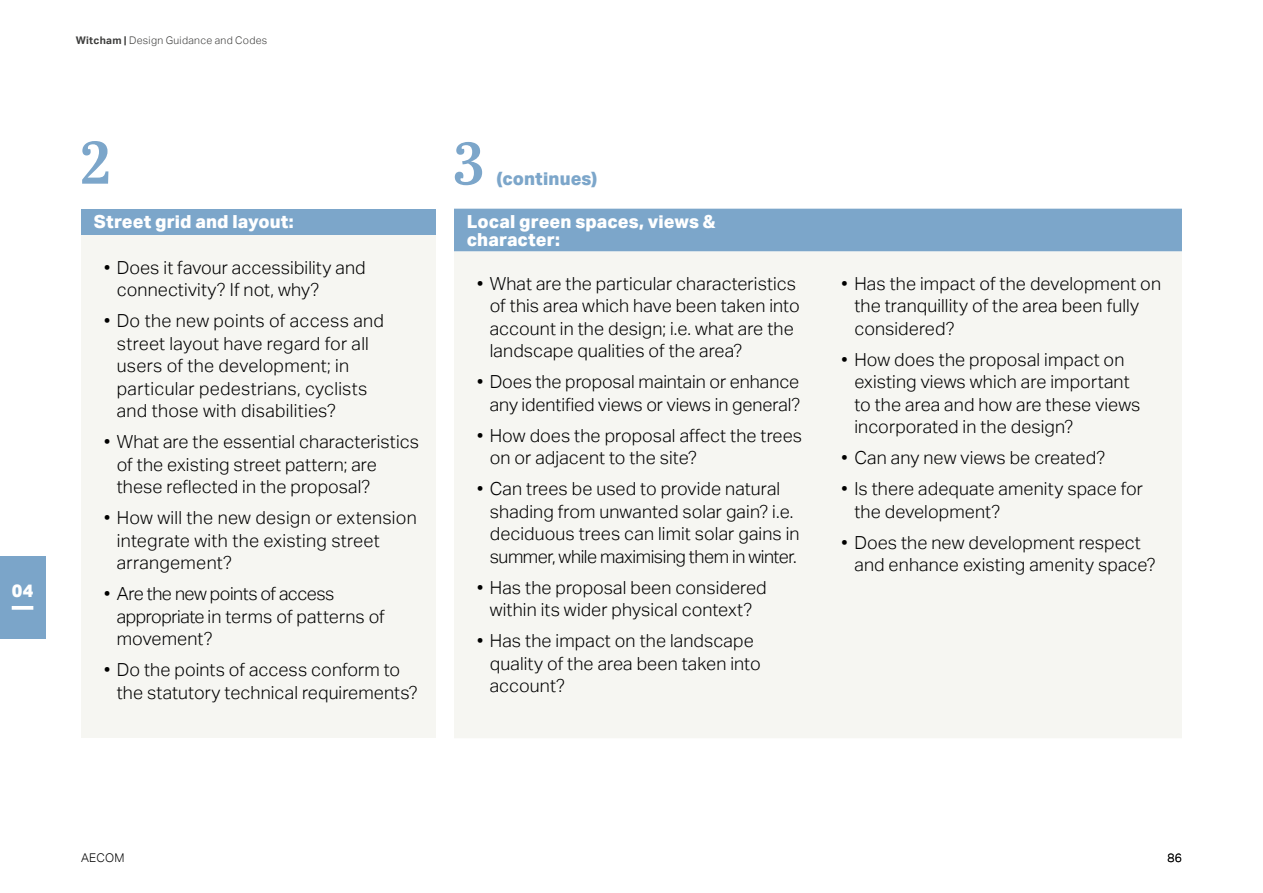
<style>
.page{position:relative;width:1263px;height:893px;background:#fff}
.page>*{position:absolute;margin:0;border:0;box-sizing:border-box;transform-origin:0 0}
.t1{font:60px "Abril Titling Sb";color:#7ca6ca}
.t2{font:300 18px/22.5px "AECOM Sans";letter-spacing:.005em;color:#000}
.t3{font:300 18px/22.5px "AECOM Sans";letter-spacing:-.02em;color:#000}
.t4{font:800 18px/18px "AECOM Sans";letter-spacing:.005em;color:#fff}
.t5{font:800 18px "AECOM Sans";letter-spacing:.005em;color:#7ca6ca}
.t6{font:300 12px "AECOM Sans";letter-spacing:.02em;color:#000}
.t7{font:300 10.5px "AECOM Sans";letter-spacing:.03em;color:#3c3c3b}
.s1{font-weight:700}
</style>
<div class="page">
<div style="left:81px;top:209px;width:355px;height:26px;background:#7ca6ca"></div>
<div style="left:81px;top:235px;width:355px;height:503px;background:#f6f6f2"></div>
<div style="left:454px;top:209px;width:728px;height:43px;background:#7ca6ca"></div>
<div style="left:454px;top:252px;width:728px;height:486px;background:#f6f6f2"></div>
<div style="left:0;top:556px;width:45px;height:83px;background:#7ba5c9"></div>
<svg style="left:12px;top:606px;width:21px;height:4px"></svg>
<p class="t4" style="left:12px;top:582px;width:23px">04</p>
<p class="t7" style="left:76px;top:34px;width:193px"><span class="s1">Witcham |</span> Design Guidance and Codes</p>
<h1 class="t1" style="left:81px;top:119px;width:32px">2</h1>
<h1 class="t1" style="left:453px;top:120px;width:32px">3</h1>
<p class="t4" style="left:467px;top:212px;width:250px">Local green spaces, views &amp; character:</p>
<p class="t2" style="left:490px;top:272px;width:311px;text-indent:-13px">• What are the particular characteristics of this area which have been taken into account in the design; i.e. what are the landscape qualities of the area?</p>
<p class="t2" style="left:477px;top:371px;width:325px;text-align:right">• Does the proposal maintain or enhance any identified views or views in general?</p>
<p class="t2" style="left:490px;top:424px;width:314px;text-indent:-13px">• How does the proposal affect the trees on or adjacent to the site?</p>
<p class="t2" style="left:490px;top:478px;width:311px;text-indent:-13px">• Can trees be used to provide natural shading from unwanted solar gain? i.e. deciduous trees can limit solar gains in summer, while maximising them in winter.</p>
<p class="t2" style="left:477px;top:576px;width:291px;text-align:center">• Has the proposal been considered within its wider physical context?</p>
<p class="t2" style="left:490px;top:630px;width:272px;text-indent:-13px">• Has the impact on the landscape quality of the area been taken into account?</p>
<p class="t5" style="left:496px;top:167px;width:102px">(continues)</p>
<p class="t4" style="left:94px;top:213px;width:201px">Street grid and layout:</p>
<p class="t2" style="left:117px;top:256px;width:250px;text-indent:-13px">• Does it favour accessibility and connectivity? If not, why?</p>
<p class="t2" style="left:117px;top:310px;width:269px;text-indent:-13px">• Do the new points of access and street layout have regard for all users of the development; in particular pedestrians, cyclists and those with disabilities?</p>
<p class="t2" style="left:117px;top:431px;width:304px;text-indent:-13px">• What are the essential characteristics of the existing street pattern; are these reflected in the proposal?</p>
<p class="t2" style="left:117px;top:507px;width:301px;text-indent:-13px">• How will the new design or extension integrate with the existing street arrangement?</p>
<p class="t3" style="left:117px;top:583px;width:270px;text-indent:-13px">• Are the new points of access appropriate in terms of patterns of movement?</p>
<p class="t2" style="left:117px;top:659px;width:302px;text-indent:-13px">• Do the points of access conform to the statutory technical requirements?</p>
<p class="t2" style="left:854px;top:272px;width:308px;text-indent:-13px">• Has the impact of the development on the tranquillity of the area been fully considered?</p>
<p class="t2" style="left:854px;top:348px;width:288px;text-indent:-13px">• How does the proposal impact on existing views which are important to the area and how are these views incorporated in the design?</p>
<p class="t2" style="left:842px;top:447px;width:265px">• Can any new views be created?</p>
<p class="t2" style="left:854px;top:478px;width:290px;text-indent:-13px">• Is there adequate amenity space for the development?</p>
<p class="t2" style="left:854px;top:531px;width:303px;text-indent:-13px">• Does the new development respect and enhance existing amenity space?</p>
<p class="t6" style="left:81px;top:851px;width:45px">AECOM</p>
<p class="t6" style="left:1167px;top:851px;width:16px">86</p>
</div>
